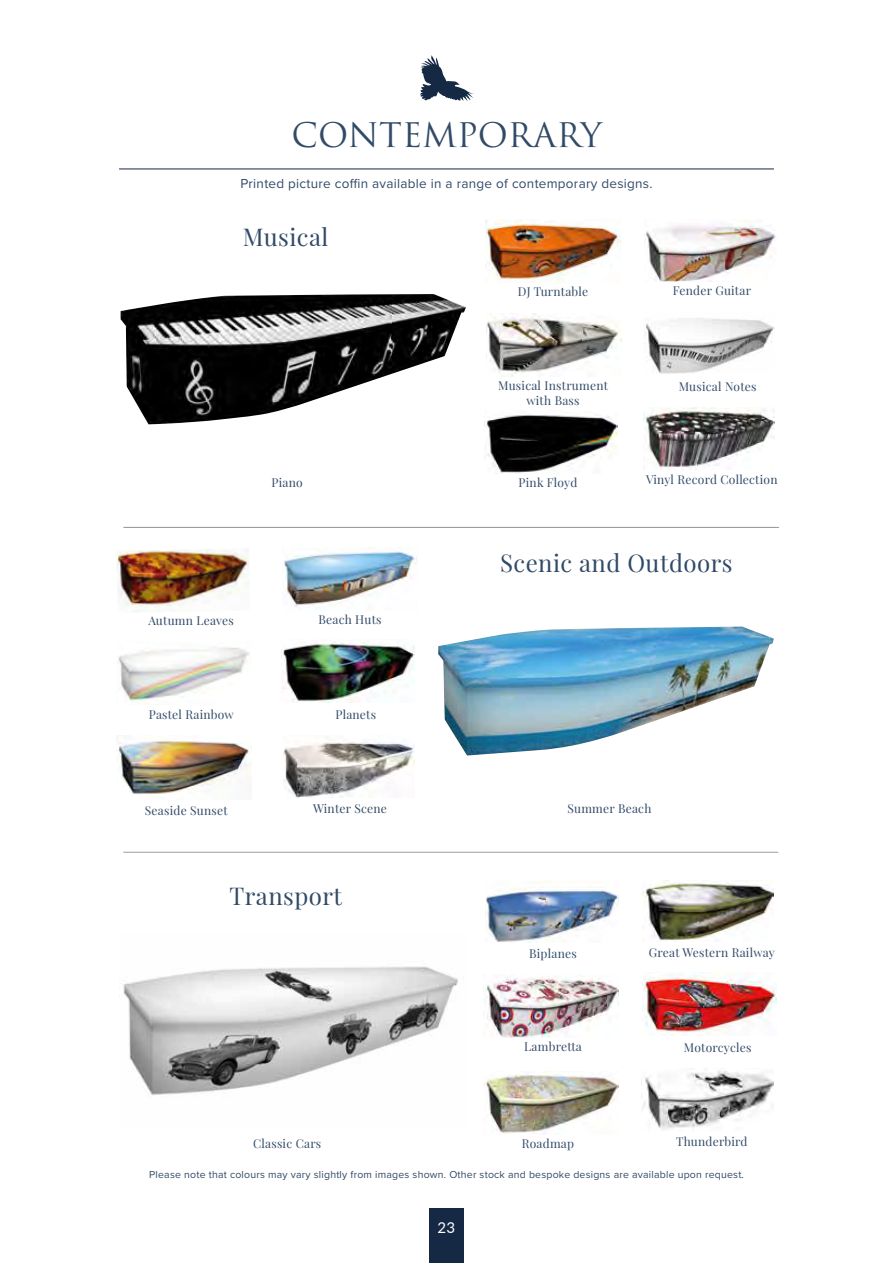
<style>
.page{position:relative;width:893px;height:1263px;background:#fff}
.page>*{position:absolute;margin:0;border:0;box-sizing:border-box;transform-origin:0 0}
.t1{font:33px "Trajan Pro 3";color:#314a67}
.t2{font:24px "Playfair Display";letter-spacing:.02em;color:#314a67}
.t3{font:15px "Lato";color:#fff}
.t4{font:13.5px "Proxima Nova";letter-spacing:.02em;color:#314a67}
.t5{font:12px/15px "Playfair Display";letter-spacing:.02em;color:#314a67;text-align:center}
.t6{font:10.5px "Proxima Nova";letter-spacing:.02em;color:#314a67}
</style>
<div class="page">
<div style="left:429px;top:1208px;width:35px;height:55px;background:#152944"></div>
<img style="left:438px;top:626px;width:336px;height:129px">
<svg style="left:420px;top:55px;width:54px;height:46px"></svg>
<hr style="left:119px;top:169px;width:655px;height:1px;background:#152944">
<hr style="left:124px;top:527px;width:655px;height:1px;background:#9d9d9c">
<hr style="left:123px;top:527px;width:655px;height:1px;background:#9d9d9c">
<hr style="left:123px;top:852px;width:655px;height:1px;background:#9d9d9c">
<img style="left:486px;top:313px;width:135px;height:64px">
<img style="left:643px;top:408px;width:132px;height:61px">
<img style="left:485px;top:219px;width:136px;height:64px">
<img style="left:645px;top:224px;width:131px;height:57px">
<img style="left:644px;top:318px;width:131px;height:55px">
<img style="left:484px;top:414px;width:134px;height:59px">
<img style="left:118px;top:647px;width:132px;height:58px">
<img style="left:116px;top:549px;width:133px;height:63px">
<img style="left:282px;top:547px;width:135px;height:62px">
<img style="left:282px;top:639px;width:133px;height:63px">
<img style="left:116px;top:736px;width:134px;height:59px">
<img style="left:483px;top:976px;width:135px;height:61px">
<img style="left:643px;top:1071px;width:131px;height:59px">
<img style="left:486px;top:881px;width:132px;height:61px">
<img style="left:643px;top:880px;width:131px;height:61px">
<img style="left:643px;top:973px;width:133px;height:62px">
<img style="left:483px;top:1072px;width:135px;height:62px">
<img style="left:121px;top:294px;width:345px;height:130px">
<img style="left:283px;top:737px;width:132px;height:60px">
<img style="left:119px;top:966px;width:339px;height:130px">
<h1 class="t1" style="left:291px;top:113px;width:312px">CONTEMPORARY</h1>
<p class="t4" style="left:240px;top:174px;width:414px">Printed picture coffin available in a range of contemporary designs.</p>
<h2 class="t2" style="left:243px;top:218px;width:87px">Musical</h2>
<p class="t5" style="left:272px;top:473px;width:33px">Piano</p>
<p class="t5" style="left:149px;top:612px;width:87px">Autumn Leaves</p>
<p class="t5" style="left:318px;top:611px;width:65px">Beach Huts</p>
<p class="t5" style="left:149px;top:705px;width:87px">Pastel Rainbow</p>
<p class="t5" style="left:145px;top:802px;width:84px">Seaside Sunset</p>
<p class="t5" style="left:336px;top:706px;width:42px">Planets</p>
<p class="t5" style="left:313px;top:800px;width:75px">Winter Scene</p>
<h2 class="t2" style="left:229px;top:877px;width:114px">Transport</h2>
<p class="t5" style="left:253px;top:1135px;width:70px">Classic Cars</p>
<p class="t5" style="left:518px;top:283px;width:72px">DJ Turntable</p>
<p class="t5" style="left:673px;top:282px;width:80px">Fender Guitar</p>
<p class="t5" style="left:498px;top:377px;width:111px">Musical Instrument with Bass</p>
<p class="t5" style="left:519px;top:473px;width:60px">Pink Floyd</p>
<p class="t5" style="left:679px;top:378px;width:79px">Musical Notes</p>
<p class="t5" style="left:646px;top:471px;width:133px">Vinyl Record Collection</p>
<h2 class="t2" style="left:500px;top:545px;width:234px">Scenic and Outdoors</h2>
<p class="t5" style="left:567px;top:800px;width:85px">Summer Beach</p>
<p class="t5" style="left:529px;top:945px;width:49px">Biplanes</p>
<p class="t5" style="left:649px;top:944px;width:128px">Great Western Railway</p>
<p class="t5" style="left:524px;top:1038px;width:59px">Lambretta</p>
<p class="t5" style="left:522px;top:1135px;width:54px">Roadmap</p>
<p class="t5" style="left:684px;top:1039px;width:69px">Motorcycles</p>
<p class="t5" style="left:676px;top:1133px;width:73px">Thunderbird</p>
<p class="t6" style="left:149px;top:1167px;width:596px">Please note that colours may vary slightly from images shown. Other stock and bespoke designs are available upon request.</p>
<p class="t3" style="left:438px;top:1216px;width:19px">23</p>
</div>
